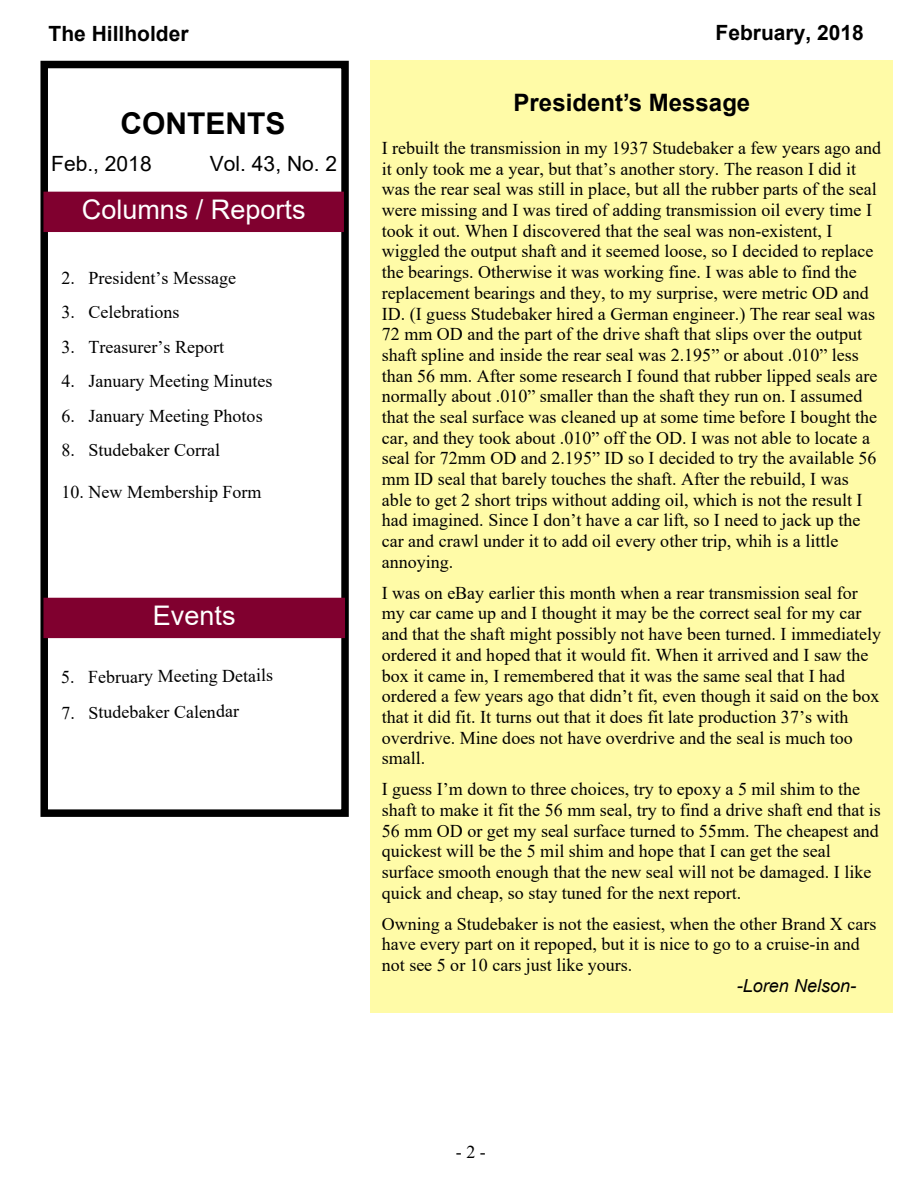
<style>
.page{position:relative;width:918px;height:1188px;background:#fff}
.page>*{position:absolute;margin:0;border:0;box-sizing:border-box;transform-origin:0 0}
.t1{font:700 30px "Arial";color:#000}
.t2{font:27px "Arial";color:#fff}
.t3{font:700 24px "Arial";color:#000}
.t4{font:700 21px "Arial";color:#000}
.t5{font:21px "Arial";color:#000}
.t6{font:18px/20.7px "Times New Roman";color:#000}
.t7{font:italic 18px "Arial";color:#000}
</style>
<div class="page">
<div style="left:40px;top:61px;width:309px;height:756px;border:8px solid #000"></div>
<div style="left:44px;top:192px;width:299px;height:39px;background:#80002f"></div>
<div style="left:43px;top:192px;width:301px;height:40px;border:2px solid #80002f"></div>
<div style="left:44px;top:598px;width:300px;height:39px;background:#80002f"></div>
<div style="left:43px;top:598px;width:302px;height:40px;border:2px solid #80002f"></div>
<div style="left:371px;top:60px;width:522px;height:953px;background:#fffba7"></div>
<p class="t4" style="left:49px;top:26px;width:141px">The Hillholder</p>
<h1 class="t1" style="left:120px;top:112px;width:167px">CONTENTS</h1>
<p class="t5" style="left:51px;top:156px;width:102px">Feb., 2018</p>
<p class="t5" style="left:210px;top:156px;width:129px">Vol. 43, No. 2</p>
<h2 class="t2" style="left:82px;top:200px;width:225px">Columns / Reports</h2>
<p class="t6" style="left:62px;top:269px;width:176px">2. President’s Message</p>
<p class="t6" style="left:62px;top:304px;width:120px">3. Celebrations</p>
<p class="t6" style="left:62px;top:338px;width:164px">3. Treasurer’s Report</p>
<p class="t6" style="left:62px;top:373px;width:213px">4. January Meeting Minutes</p>
<p class="t6" style="left:62px;top:407px;width:203px">6. January Meeting Photos</p>
<p class="t6" style="left:62px;top:442px;width:160px">8. Studebaker Corral</p>
<p class="t6" style="left:62px;top:483px;width:202px">10. New Membership Form</p>
<h2 class="t2" style="left:153px;top:606px;width:84px">Events</h2>
<p class="t6" style="left:61px;top:667px;width:214px">5. February Meeting Details</p>
<p class="t6" style="left:61px;top:703px;width:179px">7. Studebaker Calendar</p>
<p class="t4" style="left:716px;top:25px;width:150px">February, 2018</p>
<h3 class="t3" style="left:514px;top:94px;width:238px">President’s Message</h3>
<p class="t6" style="left:382px;top:139px;width:501px">I rebuilt the transmission in my 1937 Studebaker a few years ago and it only took me a year, but that’s another story. The reason I did it was the rear seal was still in place, but all the rubber parts of the seal were missing and I was tired of adding transmission oil every time I took it out. When I discovered that the seal was non-existent, I wiggled the output shaft and it seemed loose, so I decided to replace the bearings. Otherwise it was working fine. I was able to find the replacement bearings and they, to my surprise, were metric OD and ID. (I guess Studebaker hired a German engineer.) The rear seal was 72 mm OD and the part of the drive shaft that slips over the output shaft spline and inside the rear seal was 2.195” or about .010” less than 56 mm. After some research I found that rubber lipped seals are normally about .010” smaller than the shaft they run on. I assumed that the seal surface was cleaned up at some time before I bought the car, and they took about .010” off the OD. I was not able to locate a seal for 72mm OD and 2.195” ID so I decided to try the available 56 mm ID seal that barely touches the shaft. After the rebuild, I was able to get 2 short trips without adding oil, which is not the result I had imagined. Since I don’t have a car lift, so I need to jack up the car and crawl under it to add oil every other trip, whih is a little annoying.</p>
<p class="t6" style="left:382px;top:584px;width:501px">I was on eBay earlier this month when a rear transmission seal for my car came up and I thought it may be the correct seal for my car and that the shaft might possibly not have been turned. I immediately ordered it and hoped that it would fit. When it arrived and I saw the box it came in, I remembered that it was the same seal that I had ordered a few years ago that didn’t fit, even though it said on the box that it did fit. It turns out that it does fit late production 37’s with overdrive. Mine does not have overdrive and the seal is much too small.</p>
<p class="t6" style="left:382px;top:781px;width:501px">I guess I’m down to three choices, try to epoxy a 5 mil shim to the shaft to make it fit the 56 mm seal, try to find a drive shaft end that is 56 mm OD or get my seal surface turned to 55mm. The cheapest and quickest will be the 5 mil shim and hope that I can get the seal surface smooth enough that the new seal will not be damaged. I like quick and cheap, so stay tuned for the next report.</p>
<p class="t6" style="left:382px;top:915px;width:496px">Owning a Studebaker is not the easiest, when the other Brand X cars have every part on it repoped, but it is nice to go to a cruise-in and not see 5 or 10 cars just like yours.</p>
<p class="t7" style="left:737px;top:979px;width:121px">-Loren Nelson-</p>
<p class="t6" style="left:456px;top:1144px;width:32px">- 2 -</p>
</div>
